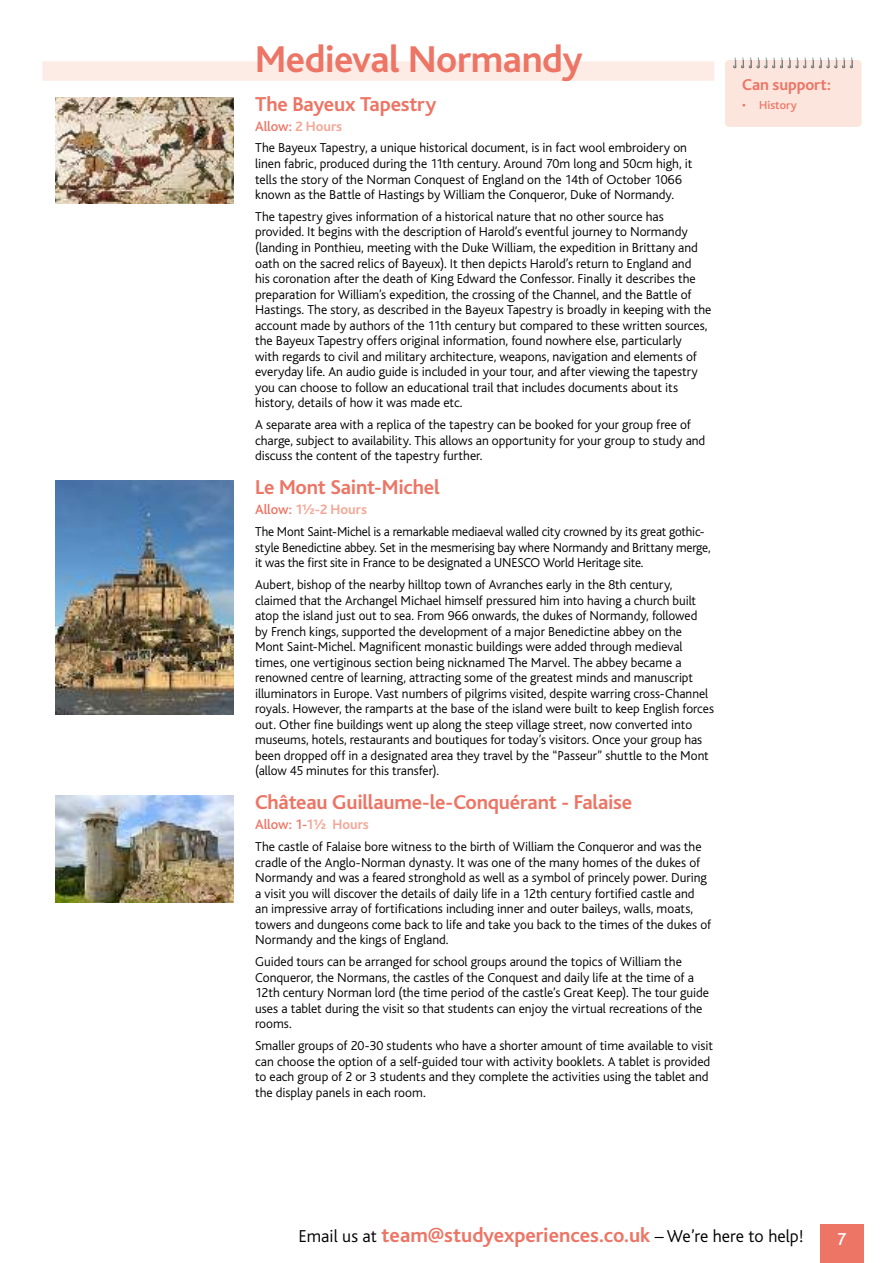
<style>
.page{position:relative;width:893px;height:1263px;background:#fff}
.page>*{position:absolute;margin:0;border:0;box-sizing:border-box;transform-origin:0 0}
.t1{font:700 39px "Bliss";letter-spacing:-.015em;color:#ec7565}
.t2{font:700 21px "Bliss";letter-spacing:-.01em;color:#ec7565}
.t3{font:500 18px "Bliss";color:#fff}
.t4{font:700 16.5px "Bliss";letter-spacing:-.005em;color:#ec7565}
.t5{font:500 14.25px "Bliss";letter-spacing:-.01em;color:#ec7565}
.t6{font:700 14.25px "Bliss";color:#f4a796}
.t7{font:300 13.5px/15.5px "Bliss";color:#000}
.t8{font:500 12px "Bliss";letter-spacing:.005em;color:#ec7565}
.s1{font-weight:700;color:#f4a796}
.s2{font-weight:500;color:#ec7565}
.s3{font-weight:300;font-size:18px;color:#000}
</style>
<div class="page">
<div style="left:820px;top:1225px;width:43px;height:38px;background:#ec7565"></div>
<div style="left:43px;top:61px;width:671px;height:20px;background:#fdece6"></div>
<div style="left:725px;top:60px;width:137px;height:67px;background:#fce5dd;border-radius:4px"></div>
<svg style="left:733px;top:57px;width:120px;height:11px"></svg>
<img style="left:55px;top:97px;width:179px;height:106px">
<img style="left:55px;top:481px;width:179px;height:234px">
<img style="left:55px;top:796px;width:179px;height:106px">
<h1 class="t1" style="left:255px;top:44px;width:329px">Medieval Normandy</h1>
<h2 class="t2" style="left:255px;top:96px;width:183px">The Bayeux Tapestry</h2>
<p class="t5" style="left:255px;top:120px;width:89px">Allow: <span class="s1">2 Hours</span></p>
<p class="t7" style="left:255px;top:141px;width:439px">The Bayeux Tapestry, a unique historical document, is in fact wool embroidery on linen fabric, produced during the 11th century. Around 70m long and 50cm high, it tells the story of the Norman Conquest of England on the 14th of October 1066 known as the Battle of Hastings by William the Conqueror, Duke of Normandy.</p>
<p class="t7" style="left:255px;top:209px;width:458px">The tapestry gives information of a historical nature that no other source has provided. It begins with the description of Harold’s eventful journey to Normandy (landing in Ponthieu, meeting with the Duke William, the expedition in Brittany and oath on the sacred relics of Bayeux). It then depicts Harold’s return to England and<br>his coronation after the death of King Edward the Confessor. Finally it describes the preparation for William’s expedition, the crossing of the Channel, and the Battle of Hastings. The story, as described in the Bayeux Tapestry is broadly in keeping with the account made by authors of the 11th century but compared to these written sources, the Bayeux Tapestry offers original information, found nowhere else, particularly<br>with regards to civil and military architecture, weapons, navigation and elements of everyday life. An audio guide is included in your tour, and after viewing the tapestry you can choose to follow an educational trail that includes documents about its history, details of how it was made etc.</p>
<p class="t7" style="left:255px;top:417px;width:452px">A separate area with a replica of the tapestry can be booked for your group free of charge, subject to availability. This allows an opportunity for your group to study and discuss the content of the tapestry further.</p>
<h2 class="t2" style="left:255px;top:479px;width:186px">Le Mont Saint-Michel</h2>
<p class="t6" style="left:255px;top:504px;width:113px"><span class="s2">Allow:</span> 1½-2 Hours</p>
<p class="t7" style="left:255px;top:524px;width:457px">The Mont Saint-Michel is a remarkable mediaeval walled city crowned by its great gothic&shy;style Benedictine abbey. Set in the mesmerising bay where Normandy and Brittany merge, it was the first site in France to be designated a UNESCO World Heritage site.</p>
<p class="t7" style="left:255px;top:577px;width:460px">Aubert, bishop of the nearby hilltop town of Avranches early in the 8th century, claimed that the Archangel Michael himself pressured him into having a church built atop the island just out to sea. From 966 onwards, the dukes of Normandy, followed<br>by French kings, supported the development of a major Benedictine abbey on the<br>Mont Saint-Michel. Magnificent monastic buildings were added through medieval times, one vertiginous section being nicknamed The Marvel. The abbey became a renowned centre of learning, attracting some of the greatest minds and manuscript illuminators in Europe. Vast numbers of pilgrims visited, despite warring cross-Channel royals. However, the ramparts at the base of the island were built to keep English forces out. Other fine buildings went up along the steep village street, now converted into museums, hotels, restaurants and boutiques for today’s visitors. Once your group has been dropped off in a designated area they travel by the “Passeur” shuttle to the Mont (allow 45 minutes for this transfer).</p>
<h2 class="t2" style="left:255px;top:794px;width:378px">Château Guillaume-le-Conquérant - Falaise</h2>
<p class="t5" style="left:255px;top:819px;width:115px">Allow: 1-<span class="s1">1½ Hours</span></p>
<p class="t7" style="left:255px;top:839px;width:457px">The castle of Falaise bore witness to the birth of William the Conqueror and was the cradle of the Anglo-Norman dynasty. It was one of the many homes of the dukes of Normandy and was a feared stronghold as well as a symbol of princely power. During a visit you will discover the details of daily life in a 12th century fortified castle and<br>an impressive array of fortifications including inner and outer baileys, walls, moats, towers and dungeons come back to life and take you back to the times of the dukes of Normandy and the kings of England.</p>
<p class="t7" style="left:255px;top:954px;width:455px">Guided tours can be arranged for school groups around the topics of William the Conqueror, the Normans, the castles of the Conquest and daily life at the time of a 12th century Norman lord (the time period of the castle’s Great Keep). The tour guide uses a tablet during the visit so that students can enjoy the virtual recreations of the rooms.</p>
<p class="t7" style="left:255px;top:1038px;width:459px">Smaller groups of 20-30 students who have a shorter amount of time available to visit can choose the option of a self-guided tour with activity booklets. A tablet is provided to each group of 2 or 3 students and they complete the activities using the tablet and the display panels in each room.</p>
<p class="t4" style="left:742px;top:78px;width:90px">Can support:</p>
<p class="t8" style="left:742px;top:98px;width:56px">• History</p>
<h2 class="t2" style="left:298px;top:1226px;width:507px"><span class="s3">Email us at</span> team@studyexperiences.co.uk <span class="s3">– We’re here to help!</span></h2>
<h3 class="t3" style="left:837px;top:1232px;width:11px">7</h3>
</div>
